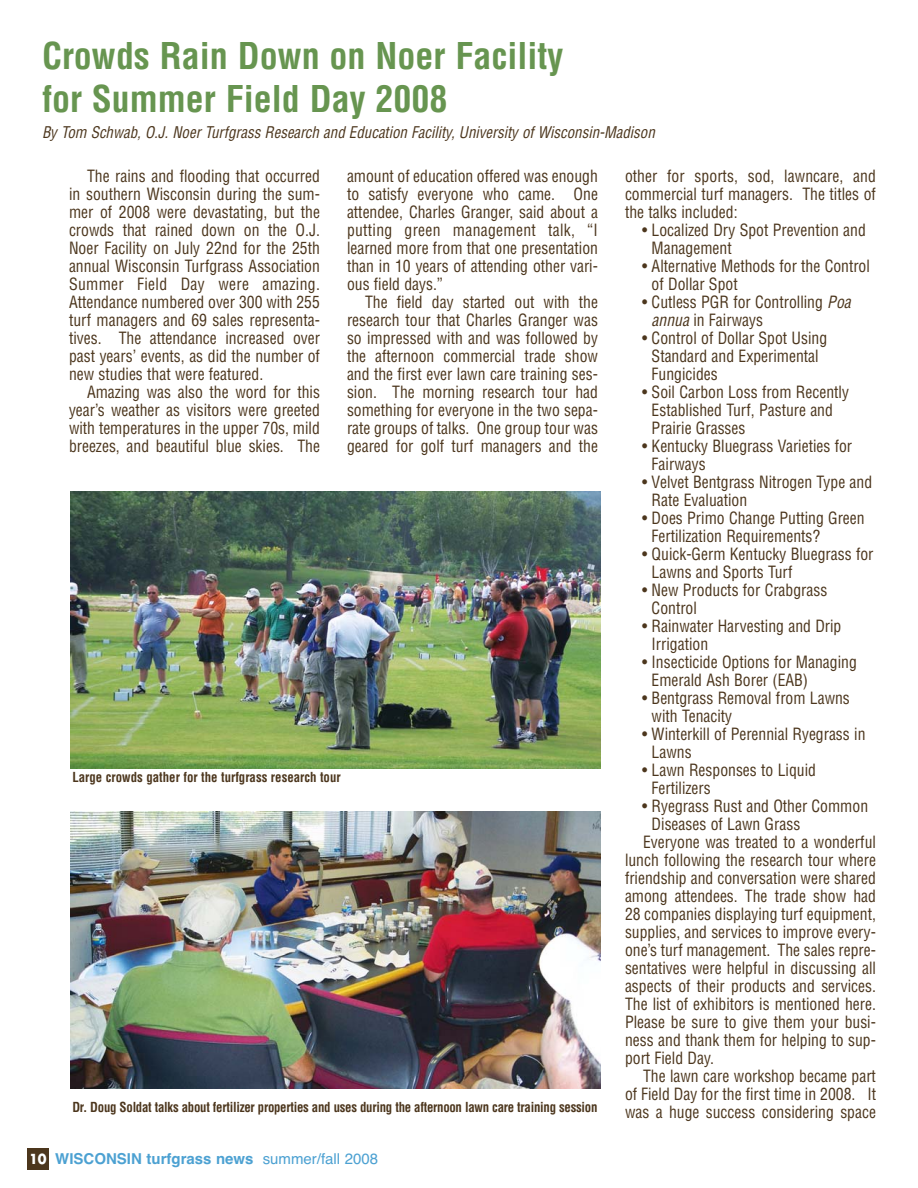
<style>
.page{position:relative;width:918px;height:1188px;background:#fff}
.page>*{position:absolute;margin:0;border:0;box-sizing:border-box;transform-origin:0 0}
.t1{font:700 condensed 36px/43.2px "Helvetica";color:#679550}
.t2{font:condensed 16.5px/18px "Helvetica";color:#4c361d;scale:.95 1}
.t3{font:condensed 16.5px "Helvetica";letter-spacing:.02em;color:#4c361d;scale:.95 1}
.t4{font:italic condensed 15.75px "Helvetica";color:#4c361d;scale:.95 1}
.t5{font:700 15px "Helvetica";color:#4ca1d2}
.t6{font:700 condensed 13.5px "Helvetica";letter-spacing:-.02em;color:#4c361d;scale:.95 1}
.t7{font:700 condensed 13.5px "Helvetica";color:#4c361d;scale:.95 1}
.s1{font-family:"Futura";font-size:13.5px;color:#fff}
.s2{font-weight:400}
.s3{font-style:italic}
</style>
<div class="page">
<div style="left:27px;top:1148px;width:22px;height:22px;background:#4c361d"></div>
<img style="left:70px;top:491px;width:531px;height:277px">
<img style="left:70px;top:811px;width:531px;height:277px">
<p class="t1" style="left:42px;top:37px;width:523px">Crowds Rain Down on Noer Facility for Summer Field Day 2008</p>
<p class="t4" style="left:42px;top:126px;width:650px">By Tom Schwab, O.J. Noer Turfgrass Research and Education Facility, University of Wisconsin-Madison</p>
<p class="t2" style="left:87px;top:169px;width:247px">The rains and flooding that occurred</p>
<p class="t2" style="left:69px;top:187px;width:266px">in southern Wisconsin during the sum-</p>
<p class="t2" style="left:69px;top:205px;width:266px">mer of 2008 were devastating, but the</p>
<p class="t2" style="left:69px;top:223px;width:266px">crowds that rained down on the O.J.</p>
<p class="t2" style="left:69px;top:241px;width:266px">Noer Facility on July 22nd for the 25th</p>
<p class="t2" style="left:69px;top:259px;width:266px">annual Wisconsin Turfgrass Association</p>
<p class="t3" style="left:69px;top:278px;width:266px">Summer Field Day were amazing.</p>
<p class="t2" style="left:69px;top:295px;width:266px">Attendance numbered over 300 with 255</p>
<p class="t2" style="left:69px;top:313px;width:266px">turf managers and 69 sales representa-</p>
<p class="t2" style="left:69px;top:331px;width:266px">tives. The attendance increased over</p>
<p class="t2" style="left:69px;top:349px;width:266px">past years’ events, as did the number of</p>
<p class="t2" style="left:69px;top:367px;width:206px">new studies that were featured.</p>
<p class="t2" style="left:87px;top:385px;width:247px">Amazing was also the word for this</p>
<p class="t2" style="left:69px;top:403px;width:266px">year’s weather as visitors were greeted</p>
<p class="t2" style="left:69px;top:421px;width:266px">with temperatures in the upper 70s, mild</p>
<p class="t2" style="left:69px;top:439px;width:266px">breezes, and beautiful blue skies. The</p>
<p class="t2" style="left:347px;top:169px;width:266px">amount of education offered was enough</p>
<p class="t2" style="left:347px;top:187px;width:266px">to satisfy everyone who came. One</p>
<p class="t2" style="left:347px;top:205px;width:266px">attendee, Charles Granger, said about a</p>
<p class="t3" style="left:347px;top:224px;width:266px">putting green management talk, “I</p>
<p class="t2" style="left:347px;top:241px;width:266px">learned more from that one presentation</p>
<p class="t2" style="left:347px;top:259px;width:266px">than in 10 years of attending other vari-</p>
<p class="t2" style="left:347px;top:277px;width:103px">ous field days.”</p>
<p class="t2" style="left:365px;top:295px;width:247px">The field day started out with the</p>
<p class="t2" style="left:347px;top:313px;width:266px">research tour that Charles Granger was</p>
<p class="t2" style="left:347px;top:331px;width:266px">so impressed with and was followed by</p>
<p class="t2" style="left:347px;top:349px;width:266px">the afternoon commercial trade show</p>
<p class="t2" style="left:347px;top:367px;width:266px">and the first ever lawn care training ses-</p>
<p class="t2" style="left:347px;top:385px;width:266px">sion. The morning research tour had</p>
<p class="t2" style="left:347px;top:403px;width:266px">something for everyone in the two sepa-</p>
<p class="t2" style="left:347px;top:421px;width:266px">rate groups of talks. One group tour was</p>
<p class="t2" style="left:347px;top:439px;width:266px">geared for golf turf managers and the</p>
<p class="t7" style="left:72px;top:772px;width:284px">Large crowds gather for the turfgrass research tour</p>
<p class="t6" style="left:72px;top:1102px;width:554px">Dr. Doug Soldat talks about fertilizer properties and uses during the afternoon lawn care training session</p>
<p class="t5" style="left:29px;top:1154px;width:351px"><span class="s1">10</span> WISCONSIN turfgrass news <span class="s2">summer/fall 2008</span></p>
<p class="t2" style="left:625px;top:169px;width:266px;text-align:justify">other for sports, sod, lawncare, and commercial turf managers. The titles of the talks included:</p>
<p class="t2" style="left:652px;top:223px;width:227px;text-indent:-9px">• Localized Dry Spot Prevention and<br>Management</p>
<p class="t2" style="left:652px;top:259px;width:231px;text-indent:-9px">• Alternative Methods for the Control of Dollar Spot</p>
<p class="t2" style="left:652px;top:295px;width:214px;text-indent:-9px">• Cutless PGR for Controlling <span class="s3">Poa annua</span>in Fairways</p>
<p class="t2" style="left:652px;top:331px;width:186px;text-indent:-9px">• Control of Dollar Spot Using<br>Standard and Experimental<br>Fungicides</p>
<p class="t2" style="left:652px;top:385px;width:209px;text-indent:-9px">• Soil Carbon Loss from Recently<br>Established Turf, Pasture and<br>Prairie Grasses</p>
<p class="t2" style="left:652px;top:439px;width:213px;text-indent:-9px">• Kentucky Bluegrass Varieties for<br>Fairways</p>
<p class="t2" style="left:652px;top:475px;width:234px;text-indent:-9px">• Velvet Bentgrass Nitrogen Type and<br>Rate Evaluation</p>
<p class="t2" style="left:652px;top:511px;width:226px;text-indent:-9px">• Does Primo Change Putting Green<br>Fertilization Requirements?</p>
<p class="t2" style="left:652px;top:547px;width:235px;text-indent:-9px">• Quick-Germ Kentucky Bluegrass for<br>Lawns and Sports Turf</p>
<p class="t2" style="left:652px;top:583px;width:186px;text-indent:-9px">• New Products for Crabgrass<br>Control</p>
<p class="t2" style="left:652px;top:619px;width:201px;text-indent:-9px">• Rainwater Harvesting and Drip<br>Irrigation</p>
<p class="t2" style="left:652px;top:655px;width:218px;text-indent:-9px">• Insecticide Options for Managing<br>Emerald Ash Borer (EAB)</p>
<p class="t2" style="left:652px;top:691px;width:210px;text-indent:-9px">• Bentgrass Removal from Lawns with Tenacity</p>
<p class="t2" style="left:652px;top:727px;width:227px;text-indent:-9px">• Winterkill of Perennial Ryegrass in<br>Lawns</p>
<p class="t2" style="left:652px;top:763px;width:175px;text-indent:-9px">• Lawn Responses to Liquid<br>Fertilizers</p>
<p class="t2" style="left:642px;top:799px;width:239px">• Ryegrass Rust and Other Common</p>
<p class="t2" style="left:652px;top:817px;width:158px">Diseases of Lawn Grass</p>
<p class="t2" style="left:643px;top:835px;width:247px">Everyone was treated to a wonderful</p>
<p class="t2" style="left:625px;top:853px;width:266px">lunch following the research tour where</p>
<p class="t2" style="left:625px;top:871px;width:266px">friendship and conversation were shared</p>
<p class="t2" style="left:625px;top:889px;width:266px">among attendees. The trade show had</p>
<p class="t2" style="left:625px;top:907px;width:266px">28 companies displaying turf equipment,</p>
<p class="t2" style="left:625px;top:925px;width:266px">supplies, and services to improve every-</p>
<p class="t2" style="left:625px;top:943px;width:266px">one’s turf management. The sales repre-</p>
<p class="t2" style="left:625px;top:961px;width:266px">sentatives were helpful in discussing all</p>
<p class="t2" style="left:625px;top:979px;width:266px">aspects of their products and services.</p>
<p class="t2" style="left:625px;top:997px;width:266px">The list of exhibitors is mentioned here.</p>
<p class="t2" style="left:625px;top:1015px;width:266px">Please be sure to give them your busi-</p>
<p class="t2" style="left:625px;top:1033px;width:266px">ness and thank them for helping to sup-</p>
<p class="t2" style="left:625px;top:1051px;width:95px">port Field Day.</p>
<p class="t2" style="left:643px;top:1069px;width:247px">The lawn care workshop became part</p>
<p class="t2" style="left:625px;top:1087px;width:266px">of Field Day for the first time in 2008. It</p>
<p class="t2" style="left:625px;top:1105px;width:266px">was a huge success considering space</p>
</div>
